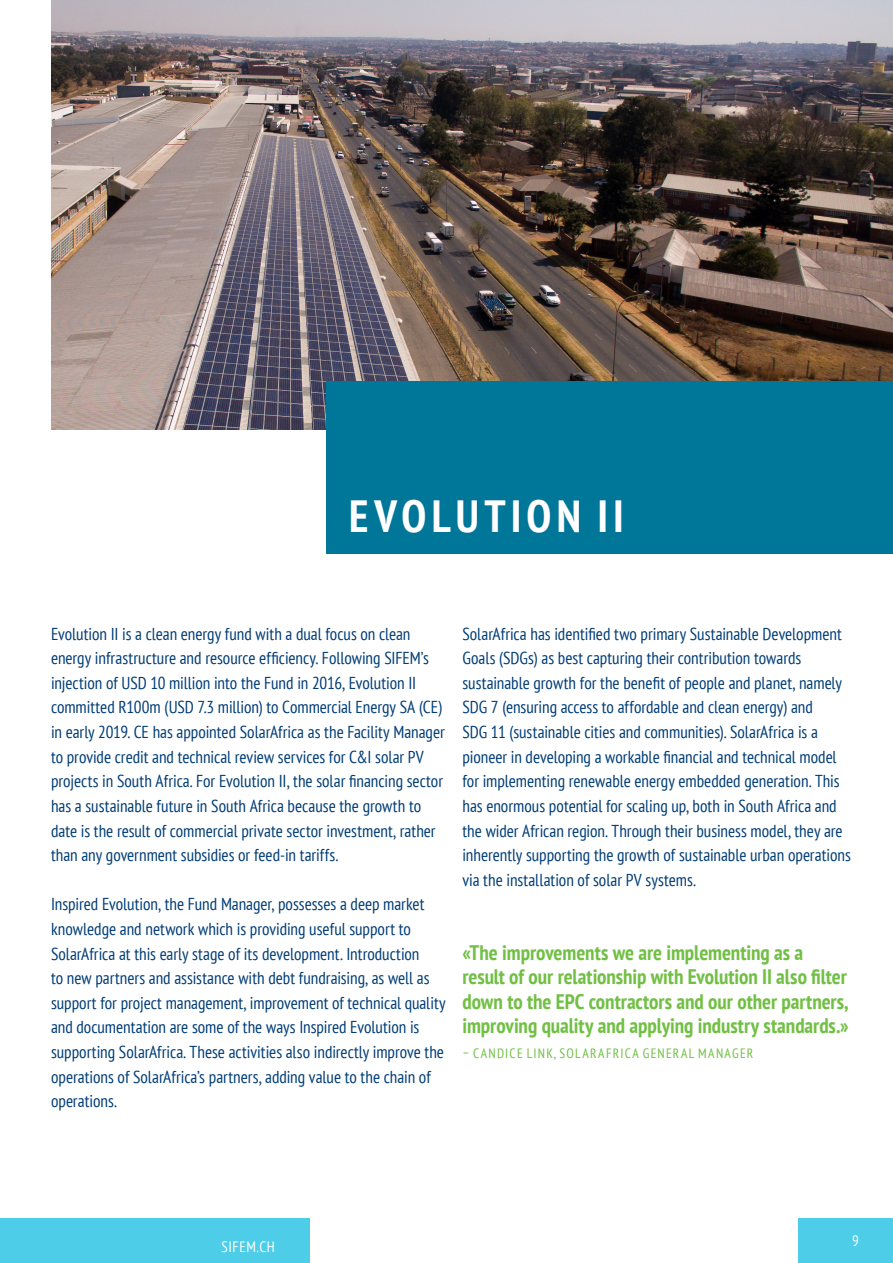
<style>
.page{position:relative;width:893px;height:1263px;background:#fff}
.page>*{position:absolute;margin:0;border:0;box-sizing:border-box;transform-origin:0 0}
.t1{font:700 condensed 45px "PT Sans";letter-spacing:.115em;color:#fff}
.Lauftext{font:700 condensed 21px/24.6px "PT Sans";color:#71bf44;text-align:justify}
.Lauftext-2{font:condensed 17.25px/24.6px "PT Sans";color:#003d76}
.Lauftext_Titel{font:condensed 17.25px/24.6px "PT Sans";color:#003d76}
.t2{font:condensed 15px "PT Sans";letter-spacing:.04em;color:#fff}
.Lauftext-3{font:condensed 13.5px "PT Sans";letter-spacing:.095em;color:#71bf44}
</style>
<div class="page">
<div style="left:798px;top:1218px;width:95px;height:45px;background:#4dcde7"></div>
<img style="left:51px;top:0;width:842px;height:429px">
<div style="left:0;top:1218px;width:309px;height:45px;background:#4dcde7"></div>
<hr style="left:0;top:1218px;width:1px;height:45px;background:#00b8de">
<div style="left:326px;top:381px;width:567px;height:173px;background:#007699"></div>
<p class="t1" style="left:349px;top:487px;width:276px">EVOLUTION II</p>
<p class="Lauftext-2" style="left:51px;top:621px;width:395px">Evolution II is a clean energy fund with a dual focus on clean energy infrastructure and resource efficiency. Following SIFEM’s injection of USD 10 million into the Fund in 2016, Evolution II committed R100m (USD 7.3 million) to Commercial Energy SA (CE) in early 2019. CE has appointed SolarAfrica as the Facility Manager to provide credit and technical review services for C&amp;I solar PV projects in South Africa. For Evolution II, the solar financing sector has a sustainable future in South Africa because the growth to date is the result of commercial private sector investment, rather than any government subsidies or feed-in tariffs.</p>
<p class="Lauftext-2" style="left:51px;top:891px;width:396px">Inspired Evolution, the Fund Manager, possesses a deep market knowledge and network which is providing useful support to SolarAfrica at this early stage of its development. Introduction<br>to new partners and assistance with debt fundraising, as well as support for project management, improvement of technical quality and documentation are some of the ways Inspired Evolution is supporting SolarAfrica. These activities also indirectly improve the operations of SolarAfrica’s partners, adding value to the chain of operations.</p>
<p class="Lauftext_Titel" style="left:462px;top:621px;width:390px">SolarAfrica has identified two primary Sustainable Development Goals (SDGs) as best capturing their contribution towards sustainable growth for the benefit of people and planet, namely SDG 7 (ensuring access to affordable and clean energy) and<br>SDG 11 (sustainable cities and communities). SolarAfrica is a pioneer in developing a workable financial and technical model for implementing renewable energy embedded generation. This has enormous potential for scaling up, both in South Africa and the wider African region. Through their business model, they are inherently supporting the growth of sustainable urban operations via the installation of solar PV systems.</p>
<p class="Lauftext" style="left:462px;top:939px;width:342px">«The improvements we are implementing as a</p>
<p class="Lauftext" style="left:462px;top:964px;width:388px">result of our relationship with Evolution II also filter down to the EPC contractors and our other partners, improving quality and applying industry standards.»</p>
<p class="Lauftext-3" style="left:462px;top:1044px;width:292px">– CANDICE LINK, SOLARAFRICA GENERAL MANAGER</p>
<p class="t2" style="left:221px;top:1237px;width:55px">SIFEM.CH</p>
<p class="t2" style="left:852px;top:1231px;width:8px">9</p>
</div>
